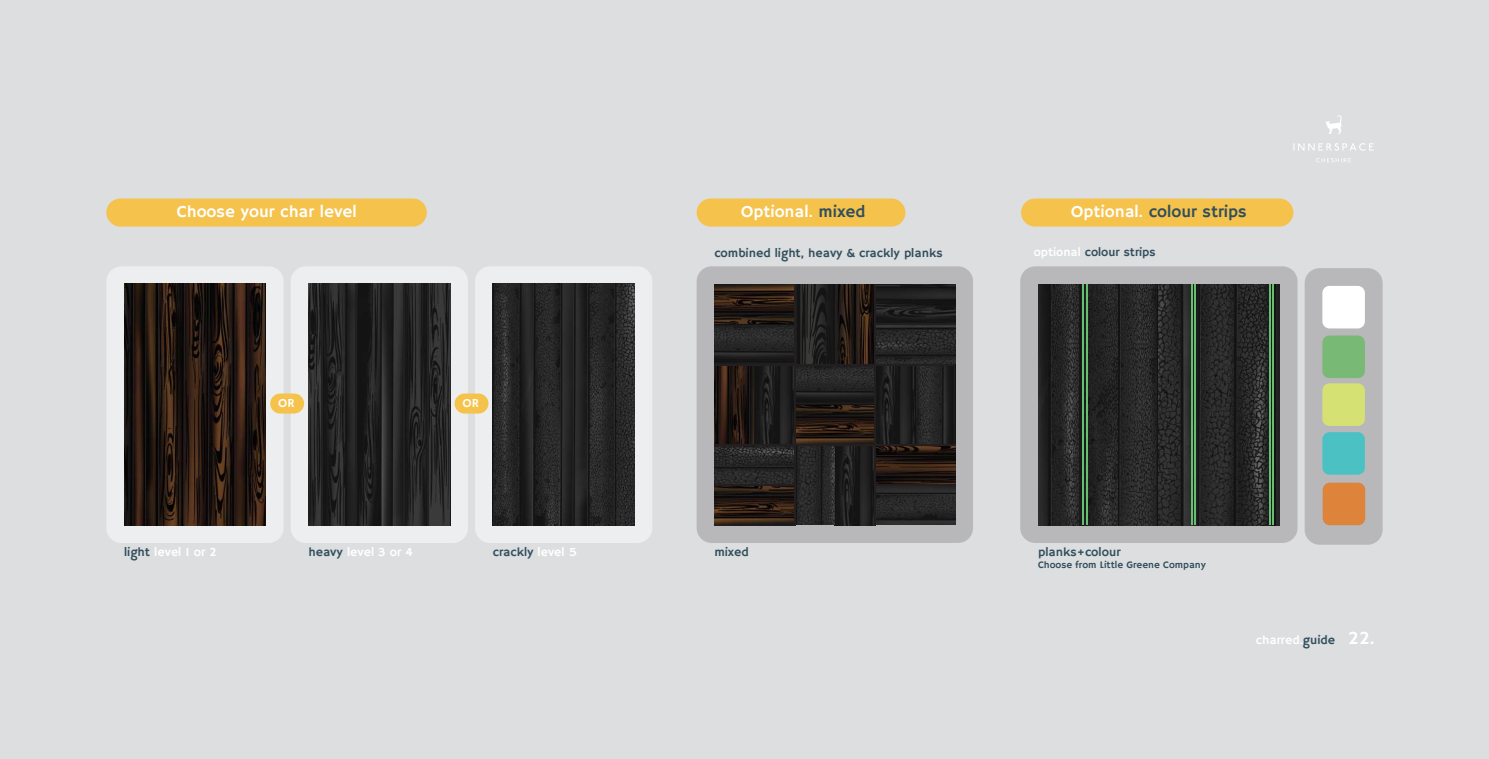
<style>
.page{position:relative;width:1489px;height:759px;background:#fff}
.page>*{position:absolute;margin:0;border:0;box-sizing:border-box;transform-origin:0 0}
.t1{font:17px "Hammersmith One";color:#fff}
.t2{font:17px "Hammersmith One";color:#314f5c}
.t3{font:12.5px "Hammersmith One";color:#314f5c}
.t4{font:12.5px "Hammersmith One";color:#fff}
.t5{font:12.25px "Hammersmith One";color:#314f5c}
.t6{font:12.25px "Hammersmith One";color:#fff}
.t7{font:10px "Hammersmith One";color:#314f5c}
.s1{color:#314f5c}
.s2{color:#fff}
.s3{font-size:18.75px}
</style>
<div class="page">
<div style="left:0;top:0;width:1488px;height:758px;background:#dddee0"></div>
<div style="left:106px;top:266px;width:177px;height:276px;background:#edeeef;border-radius:15px"></div>
<div style="left:291px;top:266px;width:177px;height:276px;background:#edeeef;border-radius:15px"></div>
<div style="left:475px;top:266px;width:177px;height:276px;background:#edeeef;border-radius:15px"></div>
<div style="left:696px;top:266px;width:277px;height:276px;background:#b8b8ba;border-radius:15px"></div>
<div style="left:1020px;top:266px;width:277px;height:276px;background:#b8b8ba;border-radius:15px"></div>
<div style="left:106px;top:198px;width:321px;height:28px;background:#f5c24b;border-radius:14px"></div>
<div style="left:696px;top:198px;width:209px;height:28px;background:#f5c24b;border-radius:14px"></div>
<div style="left:1021px;top:198px;width:272px;height:28px;background:#f5c24b;border-radius:14px"></div>
<div style="left:454px;top:393px;width:34px;height:20px;background:#f5c24b;border-radius:10px"></div>
<div style="left:270px;top:393px;width:34px;height:20px;background:#f5c24b;border-radius:10px"></div>
<svg style="left:1293px;top:143px;width:80px;height:8px"></svg>
<svg style="left:1316px;top:158px;width:34px;height:4px"></svg>
<svg style="left:1326px;top:115px;width:15px;height:19px"></svg>
<img style="left:124px;top:284px;width:142px;height:241px">
<img style="left:308px;top:284px;width:142px;height:241px">
<img style="left:493px;top:284px;width:141px;height:241px">
<img style="left:714px;top:284px;width:241px;height:241px">
<svg style="left:714px;top:324px;width:80px;height:39px;background:#232323"></svg>
<svg style="left:795px;top:284px;width:39px;height:79px;background:#202020"></svg>
<svg style="left:836px;top:284px;width:38px;height:79px;background:#241a13"></svg>
<svg style="left:714px;top:365px;width:40px;height:78px;background:#231712"></svg>
<svg style="left:795px;top:404px;width:79px;height:39px;background:#291c13"></svg>
<svg style="left:875px;top:445px;width:80px;height:39px;background:#241811"></svg>
<svg style="left:714px;top:485px;width:80px;height:40px;background:#2a1d14"></svg>
<svg style="left:754px;top:365px;width:40px;height:78px;background:#1c1c1c"></svg>
<svg style="left:875px;top:365px;width:40px;height:78px;background:#1d1d1d"></svg>
<svg style="left:834px;top:445px;width:41px;height:80px;background:#1d1d1d"></svg>
<svg style="left:875px;top:284px;width:80px;height:39px;background:#1d1d1d"></svg>
<svg style="left:875px;top:324px;width:80px;height:39px;background:#262626"></svg>
<svg style="left:714px;top:445px;width:80px;height:39px;background:#282828"></svg>
<svg style="left:795px;top:365px;width:79px;height:39px;background:#242323"></svg>
<svg style="left:915px;top:365px;width:40px;height:78px;background:#232323"></svg>
<svg style="left:795px;top:445px;width:39px;height:79px;background:#272727"></svg>
<div style="left:875px;top:484px;width:80px;height:40px;background:linear-gradient(to bottom,#2b2b2b,#232323)"></div>
<hr style="left:794px;top:284px;width:1px;height:241px;background:#231f20">
<hr style="left:834px;top:284px;width:2px;height:80px;background:#231f20">
<hr style="left:875px;top:323px;width:80px;height:1px;background:#231f20">
<hr style="left:714px;top:363px;width:241px;height:2px;background:#231f20">
<hr style="left:874px;top:284px;width:1px;height:240px;background:#231f20">
<hr style="left:714px;top:443px;width:241px;height:2px;background:#231f20">
<hr style="left:714px;top:484px;width:80px;height:1px;background:#231f20">
<hr style="left:875px;top:484px;width:80px;height:1px;background:#231f20">
<hr style="left:427px;top:284px;width:1px;height:241px;background:#231f20">
<hr style="left:403px;top:284px;width:2px;height:241px;background:#231f20">
<hr style="left:356px;top:284px;width:1px;height:241px;background:#231f20">
<hr style="left:321px;top:284px;width:1px;height:241px;background:#231f20">
<img style="left:1078px;top:284px;width:40px;height:241px">
<svg style="left:1118px;top:284px;width:40px;height:241px;background:#272727"></svg>
<svg style="left:1158px;top:284px;width:40px;height:241px;background:#292c2a"></svg>
<svg style="left:1198px;top:284px;width:41px;height:241px;background:#242424"></svg>
<svg style="left:1239px;top:284px;width:40px;height:241px;background:#2a2f2b"></svg>
<svg style="left:1038px;top:284px;width:40px;height:241px;background:#252525"></svg>
<hr style="left:1191px;top:284px;width:1px;height:240px;background:#66bf71">
<hr style="left:1268px;top:284px;width:2px;height:240px;background:#66bf71">
<hr style="left:1194px;top:284px;width:2px;height:240px;background:#66bf71">
<hr style="left:1272px;top:284px;width:1px;height:240px;background:#66bf71">
<hr style="left:1085px;top:284px;width:2px;height:240px;background:#66bf71">
<hr style="left:1081px;top:284px;width:2px;height:240px;background:#66bf71">
<div style="left:1304px;top:268px;width:78px;height:276px;background:#b8b8ba;border-radius:15px"></div>
<div style="left:1322px;top:286px;width:42px;height:42px;background:#fff;border-radius:7px"></div>
<div style="left:1322px;top:335px;width:42px;height:43px;background:#78b976;border-radius:7px"></div>
<div style="left:1322px;top:432px;width:42px;height:42px;background:#48c2c4;border-radius:7px"></div>
<div style="left:1322px;top:383px;width:42px;height:43px;background:#d8e371;border-radius:7px"></div>
<div style="left:1322px;top:482px;width:42px;height:43px;background:#de833a;border-radius:7px"></div>
<h1 class="t1" style="left:177px;top:201px;width:181px">Choose your char level</h1>
<h1 class="t1" style="left:740px;top:201px;width:126px">Optional. <span class="s1">mixed</span></h1>
<h1 class="t2" style="left:1070px;top:201px;width:177px"><span class="s2">Optional.</span> colour strips</h1>
<p class="t6" style="left:278px;top:396px;width:18px">OR</p>
<p class="t6" style="left:462px;top:396px;width:18px">OR</p>
<p class="t3" style="left:714px;top:245px;width:230px">combined light, heavy &amp; crackly planks</p>
<p class="t5" style="left:1033px;top:245px;width:123px"><span class="s2">optional</span> colour strips</p>
<p class="t4" style="left:124px;top:544px;width:94px"><span class="s1">light</span> level 1 or 2</p>
<p class="t4" style="left:308px;top:544px;width:106px"><span class="s1">heavy</span> level 3 or 4</p>
<p class="t3" style="left:493px;top:544px;width:86px">crackly <span class="s2">level 5</span></p>
<p class="t3" style="left:714px;top:544px;width:36px">mixed</p>
<p class="t3" style="left:1038px;top:544px;width:84px">planks+colour</p>
<p class="t7" style="left:1038px;top:558px;width:169px">Choose from Little Greene Company</p>
<p class="t4" style="left:1255px;top:632px;width:120px">charred.<span class="s1">guide</span> <span class="s3">22.</span></p>
</div>
